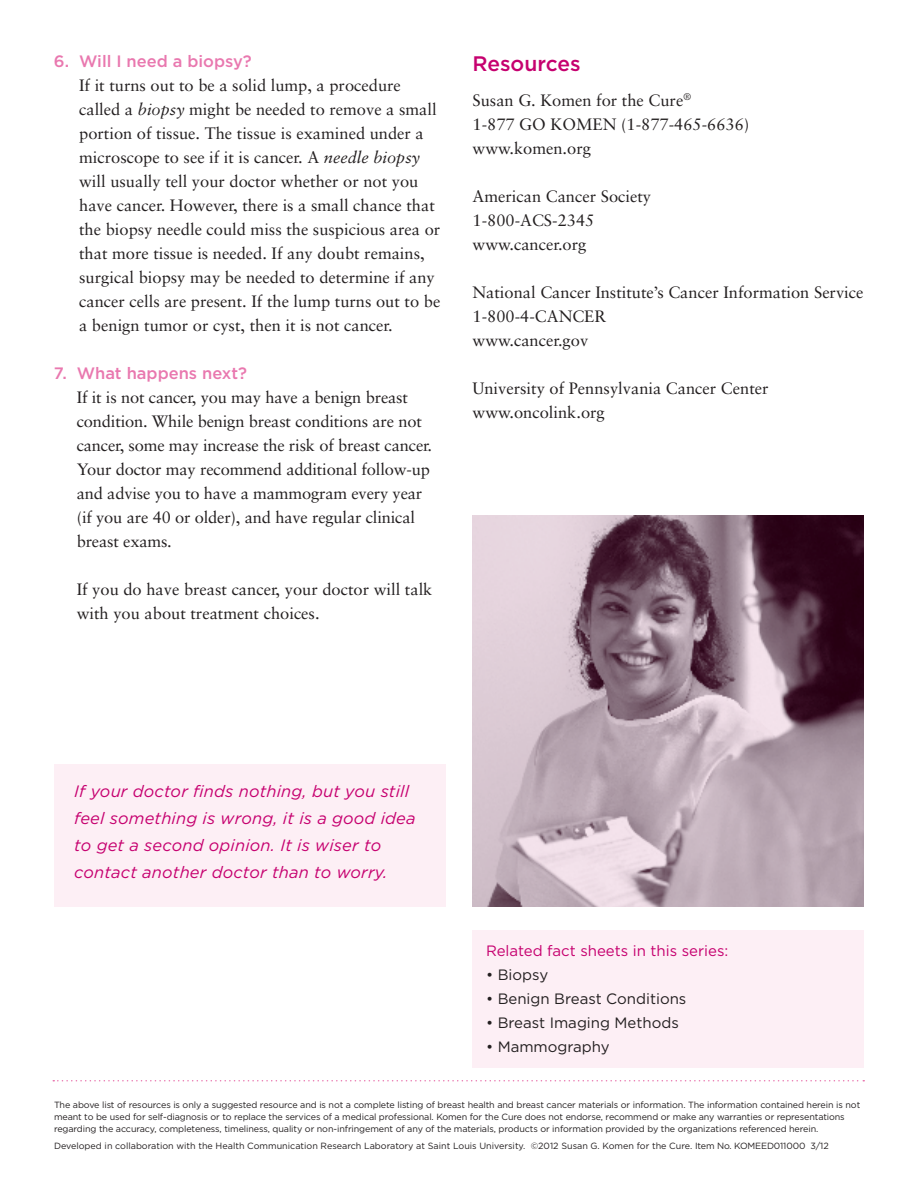
<style>
.page{position:relative;width:918px;height:1188px;background:#fff}
.page>*{position:absolute;margin:0;border:0;box-sizing:border-box;transform-origin:0 0}
.t1{font:500 21px "Gotham";color:#c6006f}
.t2{font:16.5px/24px "Sabon";color:#231f20}
.t3{font:italic 16.5px/27px "Gotham";letter-spacing:.01em;color:#c6006f}
.t4{font:500 16.5px "Gotham";color:#e978af}
.t5{font:15px "Gotham";color:#231f20}
.t6{font:15px "Gotham";color:#c6006f}
.t7{font:9px/12px "Gotham";letter-spacing:-.01em;color:#231f20}
.s1{font-style:italic}
</style>
<div class="page">
<svg style="left:53px;top:1080px;width:811px;height:2px"></svg>
<div style="left:472px;top:930px;width:392px;height:138px;background:#fdeff5"></div>
<div style="left:54px;top:764px;width:392px;height:142px;background:#fdeff5"></div>
<img style="left:473px;top:515px;width:391px;height:391px">
<p class="t4" style="left:54px;top:52px;width:199px">6. Will I need a biopsy?</p>
<p class="t2" style="left:79px;top:73px;width:363px">If it turns out to be a solid lump, a procedure called a <span class="s1">biopsy</span> might be needed to remove a small portion of tissue. The tissue is examined under a microscope to see if it is cancer. A <span class="s1">needle biopsy </span>will usually tell your doctor whether or not you have cancer. However, there is a small chance that the biopsy needle could miss the suspicious area or that more tissue is needed. If any doubt remains, surgical biopsy may be needed to determine if any cancer cells are present. If the lump turns out to be a benign tumor or cyst, then it is not cancer.</p>
<p class="t4" style="left:54px;top:364px;width:195px">7. What happens next?</p>
<p class="t2" style="left:77px;top:385px;width:357px">If it is not cancer, you may have a benign breast condition. While benign breast conditions are not cancer, some may increase the risk of breast cancer.<br>Your doctor may recommend additional follow-up and advise you to have a mammogram every year (if you are 40 or older), and have regular clinical breast exams.</p>
<p class="t2" style="left:77px;top:577px;width:357px">If you do have breast cancer, your doctor will talk with you about treatment choices.</p>
<p class="t1" style="left:472px;top:51px;width:110px">Resources</p>
<p class="t2" style="left:472px;top:88px;width:278px">Susan G. Komen for the Cure<sup>®<br></sup>1-877 GO KOMEN (1-877-465-6636) www.komen.org</p>
<p class="t2" style="left:473px;top:184px;width:180px">American Cancer Society<br>1-800-ACS-2345 www.cancer.org</p>
<p class="t2" style="left:473px;top:280px;width:393px">National Cancer Institute’s Cancer Information Service<br>1-800-4-CANCER<br>www.cancer.gov</p>
<p class="t2" style="left:473px;top:376px;width:298px">University of Pennsylvania Cancer Center www.oncolink.org</p>
<p class="t3" style="left:74px;top:778px;width:343px">If your doctor finds nothing, but you still feel something is wrong, it is a good idea to get a second opinion. It is wiser to contact another doctor than to worry.</p>
<p class="t6" style="left:486px;top:942px;width:244px">Related fact sheets in this series:</p>
<p class="t5" style="left:486px;top:966px;width:64px">• Biopsy</p>
<p class="t5" style="left:486px;top:990px;width:202px">• Benign Breast Conditions</p>
<p class="t5" style="left:486px;top:1014px;width:194px">• Breast Imaging Methods</p>
<p class="t5" style="left:486px;top:1038px;width:125px">• Mammography</p>
<p class="t7" style="left:54px;top:1098px;width:808px">The above list of resources is only a suggested resource and is not a complete listing of breast health and breast cancer materials or information. The information contained herein is not meant to be used for self-diagnosis or to replace the services of a medical professional. Komen for the Cure does not endorse, recommend or make any warranties or representations regarding the accuracy, completeness, timeliness, quality or non-infringement of any of the materials, products or information provided by the organizations referenced herein.</p>
<p class="t7" style="left:54px;top:1140px;width:776px">Developed in collaboration with the Health Communication Research Laboratory at Saint Louis University. ©2012 Susan G. Komen for the Cure. Item No. KOMEED011000 3/12</p>
</div>
